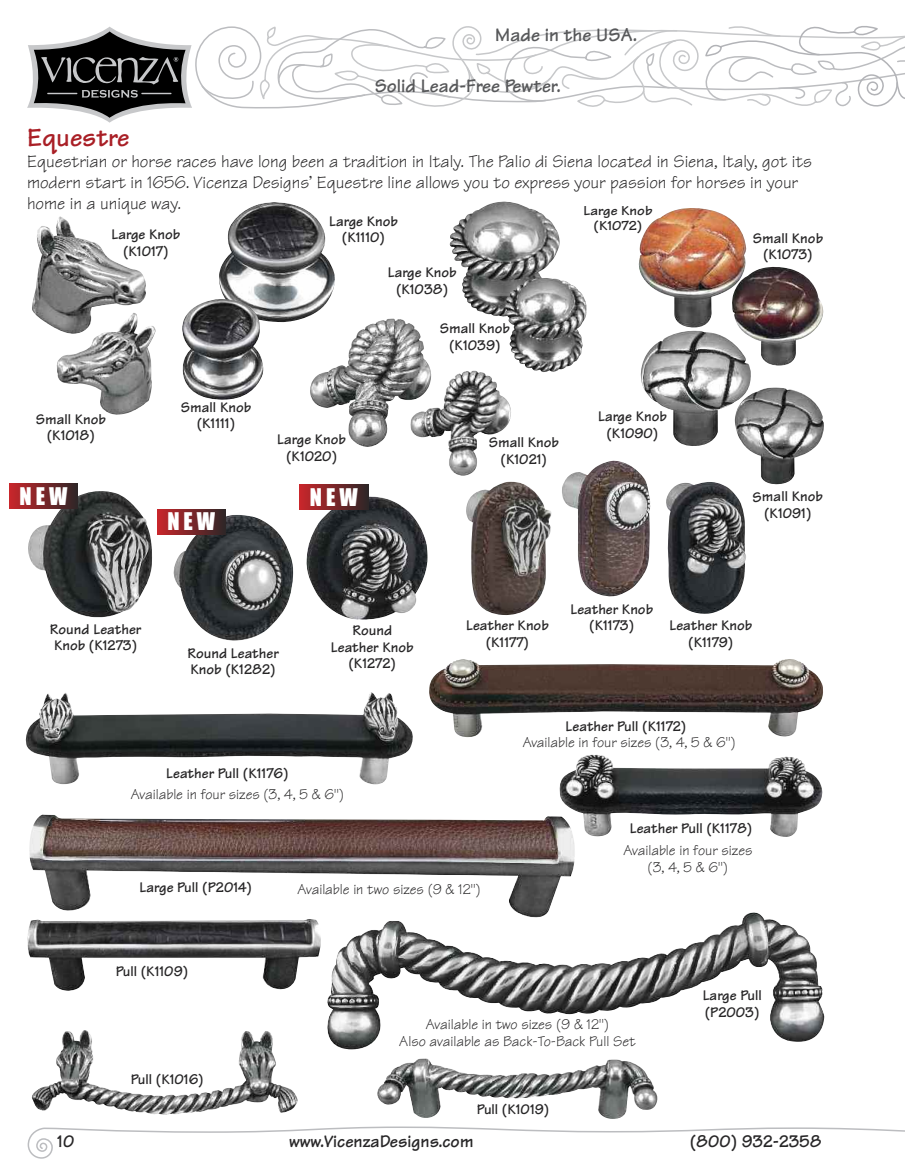
<style>
.page{position:relative;width:905px;height:1175px;background:#fff}
.page>*{position:absolute;margin:0;border:0;box-sizing:border-box;transform-origin:0 0}
.t1{font:700 27px "Tekton";color:#a91f26}
.t2{font:22.5px "Impact";letter-spacing:.175em;color:#fff}
.t3{font:700 19.5px "Tekton";color:#57585a}
.t4{font:18px/21px "Tekton";color:#272627}
.t5{font:700 18px "Tekton";color:#272627}
.t6{font:700 15px/16.5px "Tekton";color:#272627;text-align:center}
.t7{font:15px/16.5px "Tekton";color:#272627;text-align:center}
.t8{font:700 13.95px/15.3px "Tekton";color:#272627;text-align:center;scale:1.07 1}
</style>
<div class="page">
<img style="left:32px;top:216px;width:114px;height:113px">
<img style="left:219px;top:202px;width:116px;height:120px">
<img style="left:638px;top:208px;width:108px;height:120px">
<img style="left:450px;top:201px;width:109px;height:116px">
<img style="left:310px;top:318px;width:121px;height:129px">
<svg style="left:27px;top:27px;width:165px;height:96px"></svg>
<svg style="left:195px;top:26px;width:69px;height:83px"></svg>
<svg style="left:201px;top:80px;width:53px;height:21px"></svg>
<svg style="left:264px;top:26px;width:640px;height:83px"></svg>
<svg style="left:28px;top:1126px;width:876px;height:33px"></svg>
<img style="left:559px;top:754px;width:263px;height:83px">
<img style="left:29px;top:814px;width:546px;height:98px">
<img style="left:327px;top:912px;width:497px;height:137px">
<img style="left:377px;top:1058px;width:280px;height:61px">
<img style="left:26px;top:692px;width:387px;height:92px">
<img style="left:32px;top:1030px;width:266px;height:84px">
<img style="left:429px;top:659px;width:394px;height:78px">
<img style="left:27px;top:919px;width:294px;height:72px">
<img style="left:504px;top:278px;width:82px;height:94px">
<img style="left:732px;top:267px;width:91px;height:99px">
<img style="left:57px;top:312px;width:99px;height:103px">
<img style="left:182px;top:299px;width:81px;height:101px">
<img style="left:410px;top:370px;width:101px;height:106px">
<img style="left:562px;top:460px;width:88px;height:136px">
<img style="left:28px;top:491px;width:124px;height:127px">
<img style="left:173px;top:515px;width:120px;height:126px">
<img style="left:666px;top:482px;width:80px;height:132px">
<img style="left:466px;top:481px;width:86px;height:134px">
<img style="left:306px;top:496px;width:121px;height:124px">
<img style="left:640px;top:330px;width:111px;height:116px">
<img style="left:734px;top:387px;width:90px;height:97px">
<div style="left:299px;top:484px;width:69px;height:25px;background:linear-gradient(to right,#ca262b,#2f2627)"></div>
<div style="left:9px;top:484px;width:69px;height:25px;background:linear-gradient(to right,#c9262b,#2d2627)"></div>
<div style="left:157px;top:509px;width:69px;height:25px;background:linear-gradient(to right,#c9262b,#2d2627)"></div>
<h3 class="t3" style="left:495px;top:28px;width:144px">Made in the USA.</h3>
<h3 class="t3" style="left:375px;top:79px;width:188px">Solid Lead-Free Pewter.</h3>
<h1 class="t1" style="left:27px;top:128px;width:104px">Equestre</h1>
<p class="t4" style="left:27px;top:153px;width:786px">Equestrian or horse races have long been a tradition in Italy. The Palio di Siena located in Siena, Italy, got its modern start in 1656. Vicenza Designs’ Equestre line allows you to express your passion for horses in your home in a unique way.</p>
<p class="t8" style="left:583px;top:204px;width:66px">Large Knob (K1072)</p>
<p class="t6" style="left:329px;top:215px;width:70px">Large Knob (K1110)</p>
<p class="t6" style="left:388px;top:266px;width:70px">Large Knob (K1038)</p>
<p class="t6" style="left:439px;top:322px;width:72px">Small Knob (K1039)</p>
<p class="t6" style="left:111px;top:228px;width:70px">Large Knob (K1017)</p>
<p class="t6" style="left:752px;top:231px;width:72px">Small Knob (K1073)</p>
<p class="t6" style="left:36px;top:412px;width:72px">Small Knob (K1018)</p>
<p class="t6" style="left:181px;top:401px;width:72px">Small Knob (K1111)</p>
<p class="t6" style="left:277px;top:433px;width:70px">Large Knob (K1020)</p>
<h2 class="t2" style="left:20px;top:484px;width:49px">NEW</h2>
<h2 class="t2" style="left:310px;top:484px;width:49px">NEW</h2>
<h2 class="t2" style="left:167px;top:509px;width:49px">NEW</h2>
<p class="t6" style="left:50px;top:622px;width:93px;text-align:left">Round Leather<br>Knob (K1273)</p>
<p class="t6" style="left:331px;top:624px;width:84px">Round<br>Leather Knob (K1272)</p>
<p class="t6" style="left:187px;top:646px;width:93px;text-align:left">Round Leather<br>Knob (K1282)</p>
<p class="t6" style="left:166px;top:767px;width:124px">Leather Pull (K1176)</p>
<p class="t7" style="left:131px;top:787px;width:215px">Available in four sizes (3, 4, 5 &amp; 6")</p>
<p class="t6" style="left:488px;top:436px;width:72px">Small Knob (K1021)</p>
<p class="t6" style="left:598px;top:410px;width:70px">Large Knob (K1090)</p>
<p class="t6" style="left:752px;top:490px;width:72px">Small Knob (K1091)</p>
<p class="t6" style="left:466px;top:619px;width:84px">Leather Knob (K1177)</p>
<p class="t6" style="left:570px;top:602px;width:84px">Leather Knob (K1173)</p>
<p class="t6" style="left:669px;top:619px;width:84px">Leather Knob (K1179)</p>
<p class="t6" style="left:565px;top:719px;width:122px">Leather Pull (K1172)</p>
<p class="t7" style="left:522px;top:736px;width:215px">Available in four sizes (3, 4, 5 &amp; 6")</p>
<p class="t6" style="left:629px;top:822px;width:124px">Leather Pull (K1178)</p>
<p class="t7" style="left:623px;top:844px;width:131px">Available in four sizes (3, 4, 5 &amp; 6")</p>
<p class="t6" style="left:139px;top:880px;width:114px">Large Pull (P2014)</p>
<p class="t7" style="left:297px;top:882px;width:185px">Available in two sizes (9 &amp; 12")</p>
<p class="t6" style="left:116px;top:964px;width:74px">Pull (K1109)</p>
<p class="t6" style="left:131px;top:1073px;width:74px">Pull (K1016)</p>
<p class="t7" style="left:399px;top:1018px;width:238px">Available in two sizes (9 &amp; 12")<br>Also available as Back-To-Back Pull Set</p>
<p class="t6" style="left:477px;top:1102px;width:74px">Pull (K1019)</p>
<p class="t6" style="left:702px;top:989px;width:60px;text-align:left">Large Pull (P2003)</p>
<p class="t5" style="left:57px;top:1135px;width:19px">10</p>
<p class="t5" style="left:289px;top:1135px;width:186px">www.VicenzaDesigns.com</p>
<p class="t5" style="left:689px;top:1135px;width:133px">(800) 932-2358</p>
</div>
